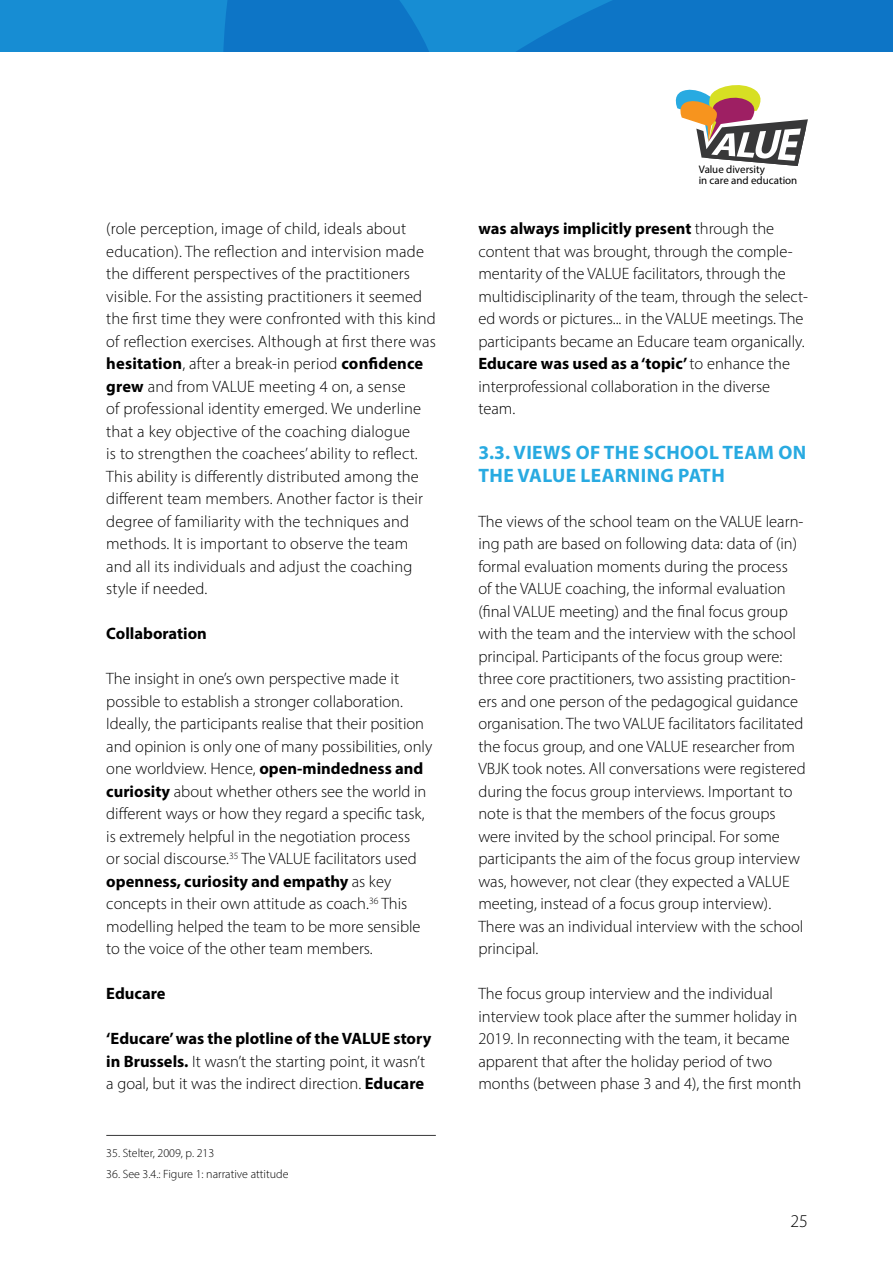
<style>
.page{position:relative;width:893px;height:1263px;background:#fff}
.page>*{position:absolute;margin:0;border:0;box-sizing:border-box;transform-origin:0 0}
.t1{font:700 19.5px/22.5px "Myriad Pro";letter-spacing:.02em;color:#28aae1}
.t2{font:300 18px "Myriad Pro";color:#000}
.t3{font:300 16.5px/22.5px "Myriad Pro";color:#000}
.t4{font:700 16.5px "Myriad Pro";color:#000}
.t5{font:300 12px "Myriad Pro";color:#000}
.t6{font:10.95px/10.6px "Myriad Pro";color:#000}
.s1{font-weight:700}
</style>
<div class="page">
<svg style="left:196px;top:0;width:697px;height:52px;background:#0e78c8"></svg>
<svg style="left:0;top:4px;width:504px;height:48px;background:#1383ce"></svg>
<svg style="left:675px;top:85px;width:133px;height:81px"></svg>
<hr style="left:106px;top:1135px;width:330px;height:1px;background:#383839">
<p class="t3" style="left:106px;top:217px;width:331px">(role perception, image of child, ideals about education). The reflection and intervision made the different perspectives of the practitioners visible. For the assisting practitioners it seemed the first time they were confronted with this kind of reflection exercises. Although at first there was <span class="s1">hesitation</span>, after a break-in period <span class="s1">confidence grew</span> and from VALUE meeting 4 on, a sense<br>of professional identity emerged. We underline that a key objective of the coaching dialogue<br>is to strengthen the coachees’ ability to reflect.<br>This ability is differently distributed among the different team members. Another factor is their degree of familiarity with the techniques and methods. It is important to observe the team and all its individuals and adjust the coaching style if needed.</p>
<p class="t4" style="left:106px;top:623px;width:102px">Collaboration</p>
<p class="t3" style="left:106px;top:667px;width:328px">The insight in one’s own perspective made it possible to establish a stronger collaboration.<br>Ideally, the participants realise that their position and opinion is only one of many possibilities, only one worldview. Hence, <span class="s1">open-mindedness and curiosity</span> about whether others see the world in different ways or how they regard a specific task, is extremely helpful in the negotiation process<br>or social discourse.<sup>35</sup> The VALUE facilitators used <span class="s1">openness, curiosity and empathy</span> as key concepts in their own attitude as coach.<sup>36</sup> This modelling helped the team to be more sensible to the voice of the other team members.</p>
<p class="t4" style="left:106px;top:983px;width:61px">Educare</p>
<p class="t3" style="left:106px;top:1027px;width:327px"><span class="s1">‘Educare’ was the plotline of the VALUE story in Brussels.</span> It wasn’t the starting point, it wasn’t a goal, but it was the indirect direction. <span class="s1">Educare</span></p>
<p class="t5" style="left:106px;top:1145px;width:109px">35. Stelter, 2009, p. 213</p>
<p class="t5" style="left:106px;top:1167px;width:184px">36. See 3.4.: Figure 1: narrative attitude</p>
<p class="t6" style="left:699px;top:164px;width:100px">Value diversity<br>in care and education</p>
<p class="t3" style="left:478px;top:217px;width:331px"><span class="s1">was always implicitly present</span> through the content that was brought, through the comple&shy;mentarity of the VALUE facilitators, through the multidisciplinarity of the team, through the select&shy;ed words or pictures... in the VALUE meetings. The participants became an Educare team organically.<br><span class="s1">Educare was used as a ‘topic’</span> to enhance the interprofessional collaboration in the diverse team.</p>
<p class="t1" style="left:478px;top:441px;width:329px">3.3. VIEWS OF THE SCHOOL TEAM ON<br>THE VALUE LEARNING PATH</p>
<p class="t3" style="left:478px;top:510px;width:329px">The views of the school team on the VALUE learn&shy;ing path are based on following data: data of (in) formal evaluation moments during the process<br>of the VALUE coaching, the informal evaluation (final VALUE meeting) and the final focus group with the team and the interview with the school principal. Participants of the focus group were: three core practitioners, two assisting practition&shy;ers and one person of the pedagogical guidance organisation. The two VALUE facilitators facilitated the focus group, and one VALUE researcher from VBJK took notes. All conversations were registered during the focus group interviews. Important to note is that the members of the focus groups were invited by the school principal. For some participants the aim of the focus group interview was, however, not clear (they expected a VALUE meeting, instead of a focus group interview).<br>There was an individual interview with the school principal.</p>
<p class="t3" style="left:478px;top:982px;width:324px">The focus group interview and the individual interview took place after the summer holiday in 2019. In reconnecting with the team, it became apparent that after the holiday period of two months (between phase 3 and 4), the first month</p>
<p class="t2" style="left:790px;top:1210px;width:19px">25</p>
</div>
